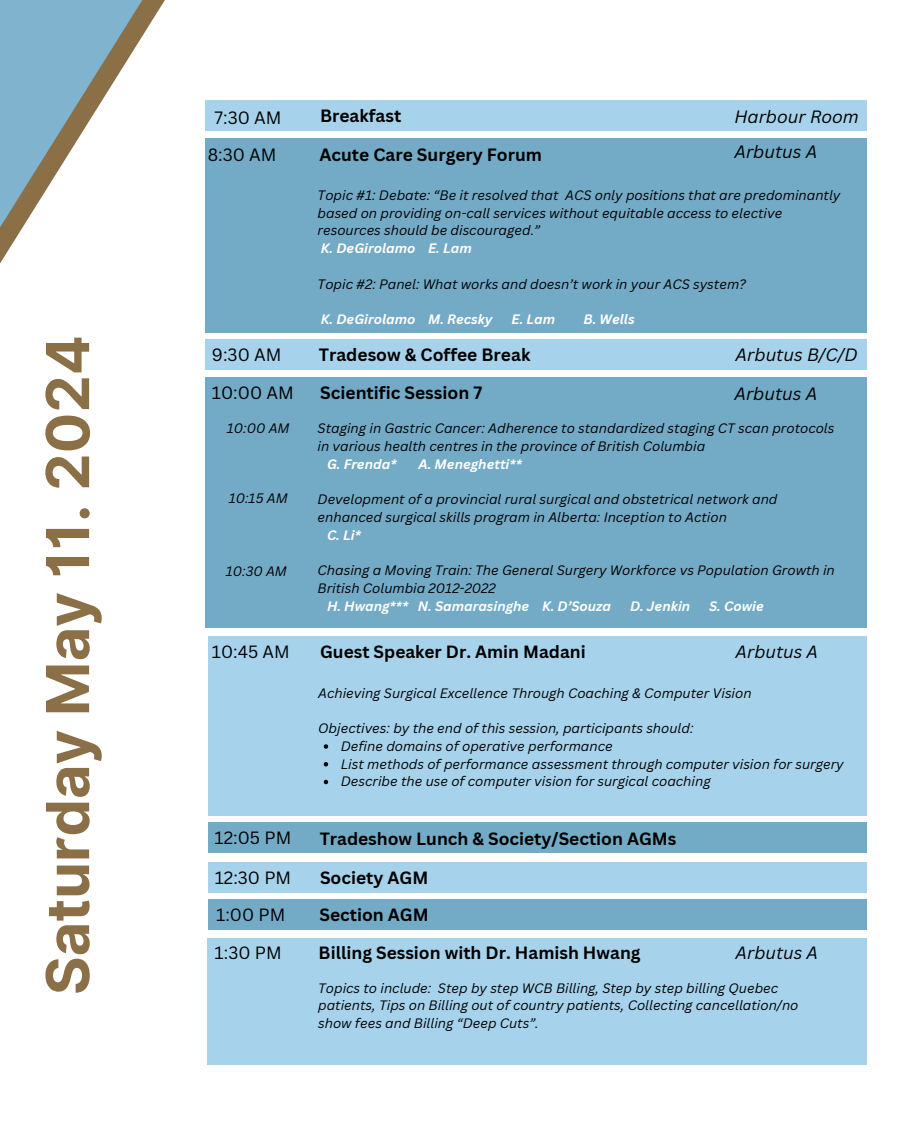
<style>
.page{position:relative;width:918px;height:1141px;background:#fff}
.page>*{position:absolute;margin:0;border:0;box-sizing:border-box;transform-origin:0 0}
.t1{font:700 59.32px "Inter";color:#8a6f47}
.t2{font:700 17.32px "Canva Sans";color:#000}
.t3{font:17.32px "Canva Sans";color:#000}
.t4{font:italic 17.32px "Canva Sans";color:#000}
.t5{font:italic 13.3px/17.7px "Canva Sans";color:#000}
.t6{font:italic 700 13.3px "Canva Sans";color:#fff}
</style>
<div class="page">
<div style="left:205px;top:101px;width:662px;height:30px;background:#a6d3eb"></div>
<div style="left:205px;top:138px;width:661px;height:195px;background:#73aac6"></div>
<svg style="left:0;top:0;width:408px;height:264px"></svg>
<div style="left:205px;top:339px;width:662px;height:31px;background:#a6d3eb"></div>
<div style="left:205px;top:376px;width:661px;height:251px;background:#73aac6"></div>
<div style="left:208px;top:636px;width:659px;height:180px;background:#a6d3eb"></div>
<svg style="left:324px;top:744px;width:4px;height:4px"></svg>
<svg style="left:324px;top:762px;width:4px;height:4px"></svg>
<svg style="left:324px;top:779px;width:4px;height:5px"></svg>
<div style="left:208px;top:822px;width:659px;height:31px;background:#73aac6"></div>
<div style="left:208px;top:938px;width:659px;height:126px;background:#a6d3eb"></div>
<div style="left:208px;top:862px;width:659px;height:30px;background:#a6d3eb"></div>
<div style="left:208px;top:899px;width:659px;height:30px;background:#73aac6"></div>
<h4 class="t1" style="left:32px;top:995px;width:661px;rotate:-90deg">Saturday May 11. 2024</h4>
<p class="t3" style="left:214px;top:105px;width:69px">7:30 AM</p>
<p class="t2" style="left:320px;top:103px;width:83px">Breakfast</p>
<p class="t3" style="left:208px;top:142px;width:70px">8:30 AM</p>
<p class="t4" style="left:734px;top:104px;width:126px">Harbour Room</p>
<h2 class="t2" style="left:319px;top:142px;width:224px">Acute Care Surgery Forum</h2>
<h3 class="t4" style="left:734px;top:139px;width:84px">Arbutus A</h3>
<h2 class="t5" style="left:317px;top:186px;width:524px">Topic #1: Debate: “Be it resolved that ACS only positions that are predominantly based on providing on-call services without equitable access to elective resources should be discouraged.”</h2>
<p class="t6" style="left:321px;top:239px;width:152px">K. DeGirolamo E. Lam</p>
<h1 class="t5" style="left:317px;top:274px;width:430px">Topic #2: Panel: What works and doesn’t work in your ACS system?</h1>
<h3 class="t6" style="left:321px;top:310px;width:173px">K. DeGirolamo M. Recsky</h3>
<h3 class="t6" style="left:511px;top:310px;width:45px">E. Lam</h3>
<h3 class="t6" style="left:583px;top:310px;width:53px">B. Wells</h3>
<p class="t3" style="left:212px;top:343px;width:71px">9:30 AM</p>
<h6 class="t2" style="left:319px;top:343px;width:213px">Tradesow &amp; Coffee Break</h6>
<h2 class="t4" style="left:735px;top:343px;width:124px">Arbutus B/C/D</h2>
<h4 class="t3" style="left:212px;top:381px;width:83px">10:00 AM</h4>
<h3 class="t2" style="left:320px;top:381px;width:163px">Scientific Session 7</h3>
<h2 class="t4" style="left:734px;top:381px;width:84px">Arbutus A</h2>
<h5 class="t5" style="left:317px;top:419px;width:518px">Staging in Gastric Cancer: Adherence to standardized staging CT scan protocols in various health centres in the province of British Columbia</h5>
<h5 class="t6" style="left:327px;top:454px;width:71px">G. Frenda*</h5>
<h5 class="t6" style="left:418px;top:454px;width:105px">A. Meneghetti**</h5>
<h5 class="t5" style="left:317px;top:490px;width:461px">Development of a provincial rural surgical and obstetrical network and enhanced surgical skills program in Alberta: Inception to Action</h5>
<h3 class="t6" style="left:327px;top:525px;width:35px">C. Li*</h3>
<h4 class="t5" style="left:317px;top:561px;width:518px">Chasing a Moving Train: The General Surgery Workforce vs Population Growth in<br>British Columbia 2012-2022</h4>
<p class="t6" style="left:327px;top:596px;width:285px">H. Hwang*** N. Samarasinghe K. D’Souza</p>
<p class="t6" style="left:630px;top:596px;width:62px">D. Jenkin</p>
<p class="t6" style="left:709px;top:596px;width:56px">S. Cowie</p>
<p class="t3" style="left:212px;top:639px;width:79px">10:45 AM</p>
<p class="t2" style="left:320px;top:639px;width:267px">Guest Speaker Dr. Amin Madani</p>
<p class="t4" style="left:735px;top:639px;width:84px">Arbutus A</p>
<p class="t5" style="left:318px;top:683px;width:435px">Achieving Surgical Excellence Through Coaching &amp; Computer Vision</p>
<p class="t5" style="left:318px;top:719px;width:377px">Objectives: by the end of this session, participants should:</p>
<h2 class="t5" style="left:341px;top:737px;width:273px">Define domains of operative performance</h2>
<h3 class="t5" style="left:341px;top:754px;width:504px">List methods of performance assessment through computer vision for surgery</h3>
<h4 class="t5" style="left:341px;top:772px;width:371px">Describe the use of computer vision for surgical coaching</h4>
<h3 class="t5" style="left:227px;top:418px;width:64px">10:00 AM</h3>
<h2 class="t5" style="left:229px;top:489px;width:61px">10:15 AM</h2>
<h3 class="t5" style="left:226px;top:562px;width:63px">10:30 AM</h3>
<p class="t3" style="left:214px;top:825px;width:78px">12:05 PM</p>
<p class="t2" style="left:320px;top:826px;width:358px">Tradeshow Lunch &amp; Society/Section AGMs</p>
<h2 class="t3" style="left:215px;top:865px;width:78px">12:30 PM</h2>
<h3 class="t2" style="left:320px;top:866px;width:110px">Society AGM</h3>
<h2 class="t3" style="left:216px;top:902px;width:71px">1:00 PM</h2>
<h3 class="t2" style="left:319px;top:903px;width:111px">Section AGM</h3>
<p class="t3" style="left:214px;top:940px;width:68px">1:30 PM</p>
<p class="t2" style="left:318px;top:941px;width:323px">Billing Session with Dr. Hamish Hwang</p>
<p class="t4" style="left:735px;top:940px;width:84px">Arbutus A</p>
<h2 class="t5" style="left:318px;top:978px;width:482px">Topics to include: Step by step WCB Billing, Step by step billing Quebec patients, Tips on Billing out of country patients, Collecting cancellation/no show fees and Billing “Deep Cuts”.</h2>
</div>
